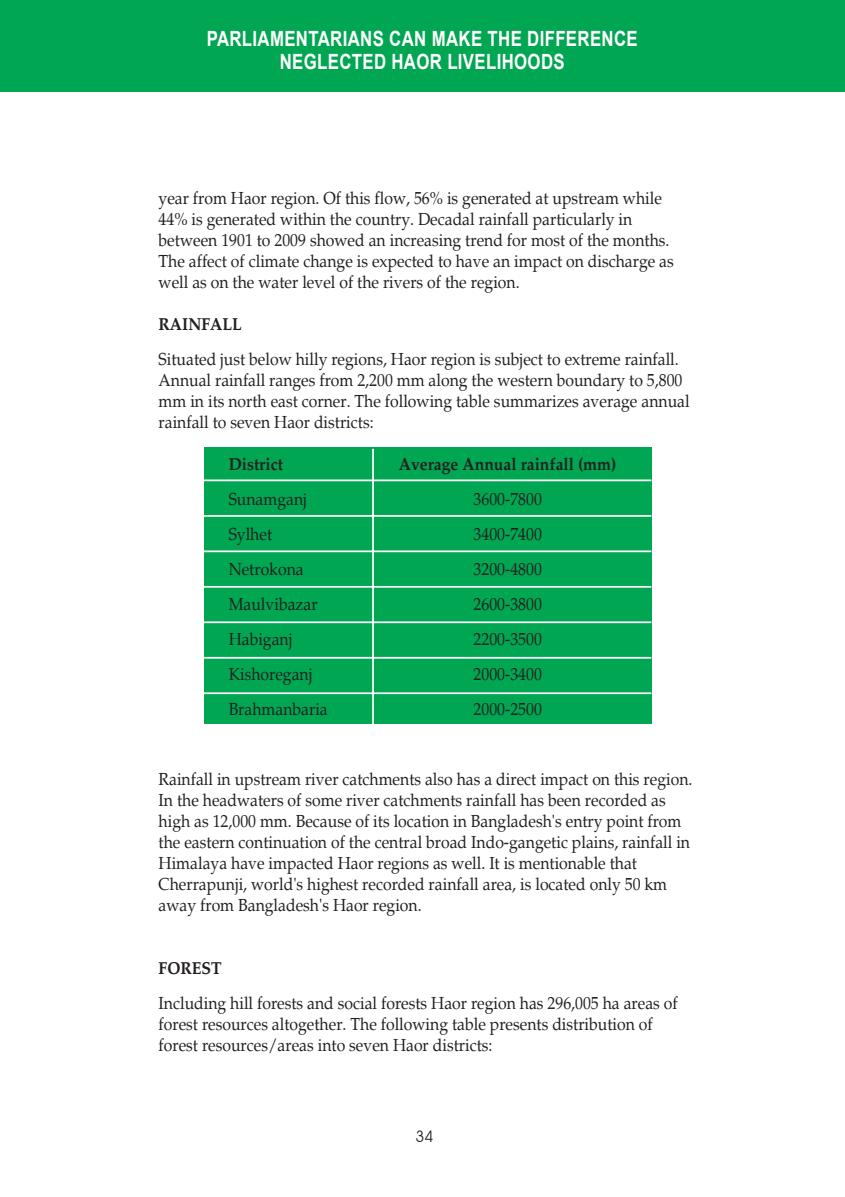
<style>
.page{position:relative;width:845px;height:1197px;background:#fff}
.page>*{position:absolute;margin:0;border:0;box-sizing:border-box;transform-origin:0 0}
.t1{font:700 21px/22.8px "Arial";letter-spacing:.02em;color:#fff;text-align:center;scale:.8 1}
.t2{font:17.5px/21px "Palatino";color:#231f20;scale:.9 1}
.t3{font:700 17.5px "Palatino";color:#231f20;scale:.9 1}
.t4{font:15.75px "Avant Garde IT Cby BT";color:#231f20}
</style>
<div class="page">
<div style="left:204px;top:448px;width:447px;height:276px;background:#00a651"></div>
<hr style="left:372px;top:449px;width:2px;height:275px;background:#fff">
<hr style="left:204px;top:480px;width:447px;height:1px;background:#fff">
<hr style="left:204px;top:515px;width:447px;height:2px;background:#fff">
<hr style="left:204px;top:550px;width:447px;height:2px;background:#fff">
<hr style="left:204px;top:586px;width:447px;height:2px;background:#fff">
<hr style="left:204px;top:657px;width:447px;height:2px;background:#fff">
<hr style="left:204px;top:621px;width:447px;height:2px;background:#fff">
<hr style="left:204px;top:692px;width:447px;height:2px;background:#fff">
<div style="left:0;top:0;width:844px;height:91px;background:#00a651"></div>
<p class="t1" style="left:207px;top:28px;width:540px">PARLIAMENTARIANS CAN MAKE THE DIFFERENCE<br>NEGLECTED HAOR LIVELIHOODS</p>
<p class="t2" style="left:158px;top:188px;width:573px">year from Haor region. Of this flow, 56% is generated at upstream while 44% is generated within the country. Decadal rainfall particularly in between 1901 to 2009 showed an increasing trend for most of the months.<br>The affect of climate change is expected to have an impact on discharge as well as on the water level of the rivers of the region.</p>
<p class="t3" style="left:158px;top:313px;width:94px">RAINFALL</p>
<p class="t2" style="left:158px;top:349px;width:591px">Situated just below hilly regions, Haor region is subject to extreme rainfall.<br>Annual rainfall ranges from 2,200 mm along the western boundary to 5,800 mm in its north east corner. The following table summarizes average annual rainfall to seven Haor districts:</p>
<p class="t3" style="left:228px;top:453px;width:62px">District</p>
<p class="t3" style="left:399px;top:453px;width:243px">Average Annual rainfall (mm)</p>
<p class="t2" style="left:228px;top:489px;width:88px">Sunamganj</p>
<p class="t2" style="left:473px;top:489px;width:77px">3600-7800</p>
<p class="t2" style="left:228px;top:524px;width:50px">Sylhet</p>
<p class="t2" style="left:473px;top:524px;width:77px">3400-7400</p>
<p class="t2" style="left:228px;top:559px;width:85px">Netrokona</p>
<p class="t2" style="left:473px;top:559px;width:77px">3200-4800</p>
<p class="t2" style="left:228px;top:594px;width:100px">Maulvibazar</p>
<p class="t2" style="left:473px;top:594px;width:77px">2600-3800</p>
<p class="t2" style="left:228px;top:629px;width:72px">Habiganj</p>
<p class="t2" style="left:473px;top:629px;width:77px">2200-3500</p>
<p class="t2" style="left:228px;top:664px;width:95px">Kishoreganj</p>
<p class="t2" style="left:473px;top:664px;width:77px">2000-3400</p>
<p class="t2" style="left:228px;top:699px;width:112px">Brahmanbaria</p>
<p class="t2" style="left:473px;top:699px;width:77px">2000-2500</p>
<p class="t2" style="left:158px;top:769px;width:594px">Rainfall in upstream river catchments also has a direct impact on this region.<br>In the headwaters of some river catchments rainfall has been recorded as high as 12,000 mm. Because of its location in Bangladesh's entry point from the eastern continuation of the central broad Indo-gangetic plains, rainfall in Himalaya have impacted Haor regions as well. It is mentionable that Cherrapunji, world's highest recorded rainfall area, is located only 50 km away from Bangladesh's Haor region.</p>
<p class="t3" style="left:158px;top:957px;width:71px">FOREST</p>
<p class="t2" style="left:158px;top:993px;width:578px">Including hill forests and social forests Haor region has 296,005 ha areas of forest resources altogether. The following table presents distribution of forest resources/areas into seven Haor districts:</p>
<p class="t4" style="left:415px;top:1127px;width:19px">34</p>
</div>
